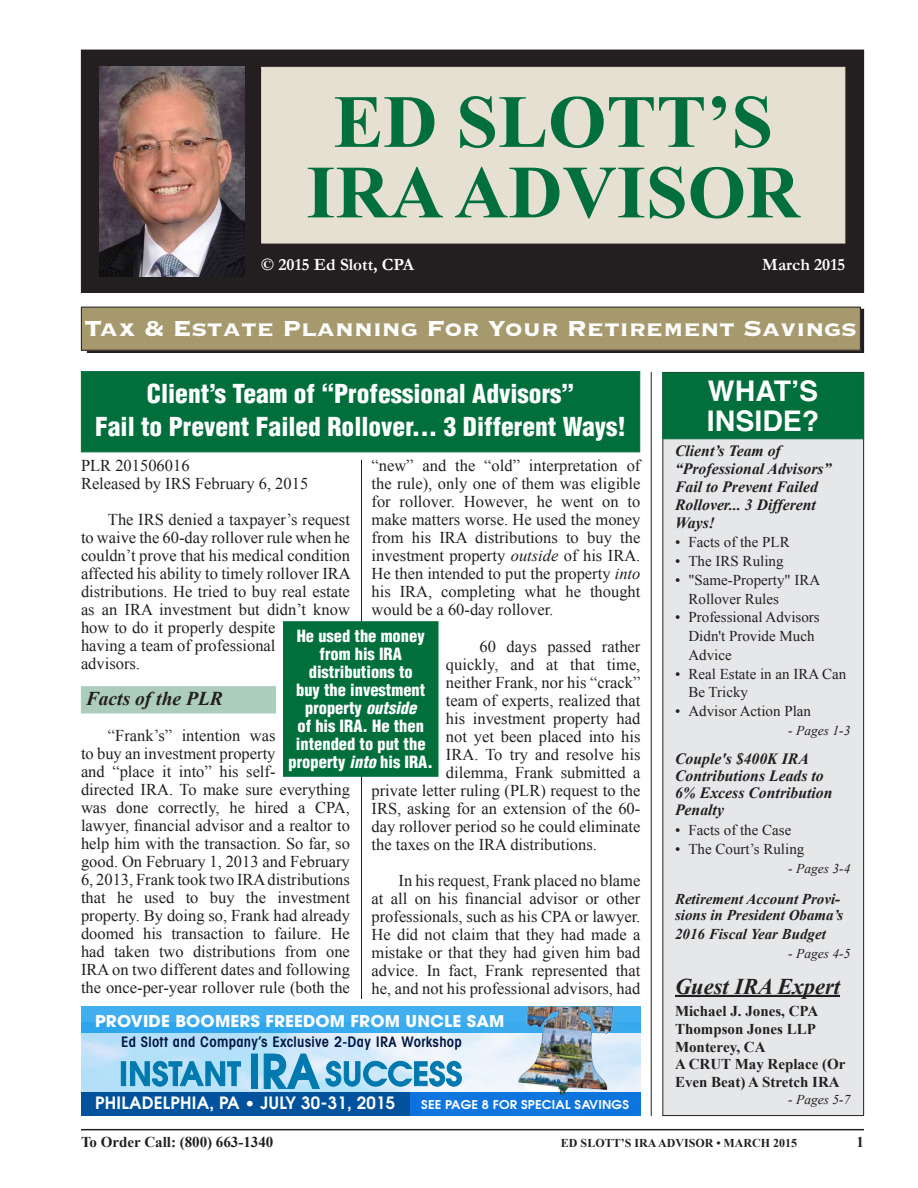
<style>
.page{position:relative;width:918px;height:1188px;background:#fff}
.page>*{position:absolute;margin:0;border:0;box-sizing:border-box;transform-origin:0 0}
.t1{font:700 75px/70.5px "Times New Roman";color:#006f3c;text-align:center}
.t2{font:28.5px "Copperplate Thirty Three BC";letter-spacing:-.01em;color:#fff}
.t3{font:700 28.5px/30px "Helvetica";color:#fff}
.t4{font:900 condensed 25.5px/33px "Helvetica";color:#fff;text-align:center}
.t5{font:italic 700 22.5px "Times New Roman";color:#231f20}
.t6{font:italic 700 19.5px "Times New Roman";color:#231f20}
.t7{font:700 17.25px "Garamond";color:#fff}
.t8{font:600 16.95px "Avant Garde";letter-spacing:.01em;color:#fff}
.t9{font:16.5px/18px "Times New Roman";color:#231f20}
.t10{font:900 condensed 16.5px/18px "Helvetica";color:#fff;text-align:center}
.t11{font:700 16.2px "Avant Garde";letter-spacing:.01em;color:#fff}
.t12{font:italic 700 15.75px/18px "Times New Roman";color:#231f20}
.t13{font:15px/18.8px "Times New Roman";color:#231f20}
.t14{font:700 15px/18px "Times New Roman";color:#231f20}
.t15{font:italic 700 15px/16.5px "Times New Roman";color:#231f20}
.t16{font:600 condensed 14.55px "Avant Garde";letter-spacing:.02em;color:#001642}
.t17{font:italic 13.5px "Times New Roman";color:#231f20}
.t18{font:600 12.15px "Avant Garde";letter-spacing:.01em;color:#fff;scale:1.05 1}
.t19{font:700 12px "Times New Roman";color:#231f20}
.s1{font-style:italic}
</style>
<div class="page">
<div style="left:81px;top:686px;width:195px;height:27px;background:#adcdbc;border:1px solid #adcdbc"></div>
<hr style="left:361px;top:460px;width:1px;height:539px;background:#231f20">
<div style="left:663px;top:372px;width:201px;height:744px;background:#e6e7e9"></div>
<div style="left:662px;top:372px;width:202px;height:744px;border:1px solid #231f20"></div>
<div style="left:81px;top:50px;width:783px;height:242px;background:#231f20"></div>
<div style="left:81px;top:50px;width:783px;height:243px;border:1px solid #231f20"></div>
<div style="left:87px;top:309px;width:777px;height:44px;border:1px solid #231f20"></div>
<div style="left:81px;top:307px;width:779px;height:43px;background:#a7996e"></div>
<div style="left:81px;top:307px;width:780px;height:44px;border:1px solid #231f20"></div>
<div style="left:261px;top:67px;width:584px;height:176px;background:#e6e0d2;border:1px solid #e6e0d2"></div>
<div style="left:662px;top:373px;width:202px;height:66px;background:#006f3c;border:1px solid #006f3c"></div>
<hr style="left:81px;top:1129px;width:783px;height:1px;background:#231f20">
<hr style="left:651px;top:372px;width:1px;height:744px;background:#231f20">
<img style="left:100px;top:67px;width:145px;height:209px">
<div style="left:81px;top:371px;width:559px;height:81px;background:#006f3c;border:1px solid #006f3c"></div>
<div style="left:283px;top:621px;width:155px;height:156px;background:#006f3c;border:1px solid #006f3c"></div>
<hr style="left:675px;top:995px;width:165px;height:2px;background:#231f20">
<img style="left:81px;top:1032px;width:559px;height:60px">
<svg style="left:251px;top:1054px;width:211px;height:35px"></svg>
<svg style="left:121px;top:1061px;width:120px;height:26px"></svg>
<svg style="left:81px;top:1007px;width:559px;height:25px;fill:#40aeef"></svg>
<img style="left:510px;top:1007px;width:114px;height:85px">
<div style="left:81px;top:1092px;width:559px;height:24px;background:#0e75dd"></div>
<div style="left:81px;top:1092px;width:329px;height:24px;background:#00529c"></div>
<h1 class="t1" style="left:306px;top:85px;width:495px">ED SLOTT’S<br>IRA ADVISOR</h1>
<p class="t7" style="left:261px;top:255px;width:154px">© 2015 Ed Slott, CPA</p>
<p class="t7" style="left:762px;top:255px;width:85px">March 2015</p>
<h2 class="t2" style="left:85px;top:314px;width:774px">Tax &amp; Estate Planning For Your Retirement Savings</h2>
<h3 class="t4" style="left:95px;top:376px;width:532px">Client’s Team of “Professional Advisors”<br>Fail to Prevent Failed Rollover... 3 Different Ways!</h3>
<p class="t9" style="left:372px;top:457px;width:270px;text-align:justify">“new” and the “old” interpretation of the rule), only one of them was eligible for rollover. However, he went on to make matters worse. He used the money from his IRA distributions to buy the investment property <span class="s1">outside</span> of his IRA.<br>He then intended to put the property <span class="s1">into </span>his IRA, completing what he thought would be a 60-day rollover.</p>
<p class="t9" style="left:480px;top:637px;width:162px">60 days passed rather</p>
<p class="t9" style="left:446px;top:655px;width:196px">quickly, and at that time,</p>
<p class="t9" style="left:446px;top:673px;width:196px">neither Frank, nor his “crack”</p>
<p class="t9" style="left:446px;top:691px;width:196px">team of experts, realized that</p>
<p class="t9" style="left:446px;top:709px;width:196px">his investment property had</p>
<p class="t9" style="left:446px;top:727px;width:196px">not yet been placed into his</p>
<p class="t9" style="left:446px;top:745px;width:196px">IRA. To try and resolve his</p>
<p class="t9" style="left:446px;top:763px;width:196px">dilemma, Frank submitted a</p>
<p class="t9" style="left:372px;top:781px;width:270px">private letter ruling (PLR) request to the</p>
<p class="t9" style="left:372px;top:799px;width:270px">IRS, asking for an extension of the 60-</p>
<p class="t9" style="left:372px;top:817px;width:270px">day rollover period so he could eliminate</p>
<p class="t9" style="left:372px;top:835px;width:227px">the taxes on the IRA distributions.</p>
<p class="t9" style="left:372px;top:871px;width:270px;text-align:justify;text-indent:27px">In his request, Frank placed no blame at all on his financial advisor or other professionals, such as his CPA or lawyer.<br>He did not claim that they had made a mistake or that they had given him bad advice. In fact, Frank represented that he, and not his professional advisors, had</p>
<p class="t9" style="left:81px;top:457px;width:229px">PLR 201506016<br>Released by IRS February 6, 2015</p>
<p class="t9" style="left:81px;top:511px;width:271px;text-indent:27px">The IRS denied a taxpayer’s request to waive the 60-day rollover rule when he couldn’t prove that his medical condition affected his ability to timely rollover IRA distributions. He tried to buy real estate as an IRA investment but didn’t know how to do it properly despite<br>having a team of professional<br>advisors.</p>
<p class="t6" style="left:86px;top:685px;width:139px">Facts of the PLR</p>
<p class="t9" style="left:81px;top:727px;width:270px;text-indent:27px">“Frank’s” intention was<br>to buy an investment property<br>and “place it into” his self-<br>directed IRA. To make sure everything was done correctly, he hired a CPA, lawyer, financial advisor and a realtor to help him with the transaction. So far, so good. On February 1, 2013 and February 6, 2013, Frank took two IRA distributions that he used to buy the investment property. By doing so, Frank had already doomed his transaction to failure. He had taken two distributions from one IRA on two different dates and following the once-per-year rollover rule (both the</p>
<p class="t10" style="left:289px;top:627px;width:146px">He used the money from his IRA distributions to<br>buy the investment property <span class="s1">outside<br></span>of his IRA. He then intended to put the property <span class="s1">into</span> his IRA.</p>
<p class="t11" style="left:95px;top:1011px;width:411px">PROVIDE BOOMERS FREEDOM FROM UNCLE SAM</p>
<p class="t16" style="left:121px;top:1033px;width:342px">Ed Slott and Company’s Exclusive 2-Day IRA Workshop</p>
<p class="t8" style="left:95px;top:1092px;width:302px">PHILADELPHIA, PA • JULY 30-31, 2015</p>
<p class="t18" style="left:421px;top:1097px;width:199px">SEE PAGE 8 FOR SPECIAL SAVINGS</p>
<h2 class="t3" style="left:707px;top:377px;width:114px">WHAT’S<br>INSIDE?</h2>
<p class="t12" style="left:675px;top:441px;width:158px">Client’s Team of “Professional Advisors”<br>Fail to Prevent Failed<br>Rollover... 3 Different<br>Ways!</p>
<p class="t13" style="left:675px;top:533px;width:116px">• Facts of the PLR</p>
<p class="t13" style="left:675px;top:552px;width:110px">• The IRS Ruling</p>
<p class="t13" style="left:688px;top:570px;width:133px;text-indent:-14px">• "Same-Property" IRA<br>Rollover Rules</p>
<p class="t13" style="left:688px;top:608px;width:133px;text-indent:-14px">• Professional Advisors<br>Didn't Provide Much<br>Advice</p>
<p class="t13" style="left:688px;top:664px;width:159px;text-indent:-14px">• Real Estate in an IRA Can<br>Be Tricky</p>
<p class="t13" style="left:675px;top:702px;width:138px">• Advisor Action Plan</p>
<p class="t17" style="left:788px;top:721px;width:64px">- Pages 1-3</p>
<p class="t12" style="left:675px;top:749px;width:159px;line-height:17.2px">Couple's $400K IRA<br>Contributions Leads to<br>6% Excess Contribution<br>Penalty</p>
<p class="t13" style="left:675px;top:820px;width:118px">• Facts of the Case</p>
<p class="t13" style="left:675px;top:839px;width:131px">• The Court’s Ruling</p>
<p class="t17" style="left:788px;top:859px;width:64px">- Pages 3-4</p>
<p class="t15" style="left:675px;top:890px;width:170px">Retirement Account Provi&shy;sions in President Obama’s</p>
<p class="t15" style="left:675px;top:925px;width:152px">2016 Fiscal Year Budget</p>
<p class="t17" style="left:788px;top:944px;width:64px">- Pages 4-5</p>
<h3 class="t5" style="left:675px;top:970px;width:167px">Guest IRA Expert</h3>
<p class="t14" style="left:675px;top:1002px;width:145px">Michael J. Jones, CPA<br>Thompson Jones LLP<br>Monterey, CA</p>
<p class="t14" style="left:675px;top:1055px;width:172px">A CRUT May Replace (Or<br>Even Beat) A Stretch IRA</p>
<p class="t17" style="left:788px;top:1090px;width:64px">- Pages 5-7</p>
<p class="t14" style="left:81px;top:1132px;width:194px">To Order Call: (800) 663-1340</p>
<p class="t19" style="left:561px;top:1135px;width:238px">ED SLOTT’S IRA ADVISOR • March 2015</p>
<p class="t14" style="left:856px;top:1132px;width:9px">1</p>
</div>
